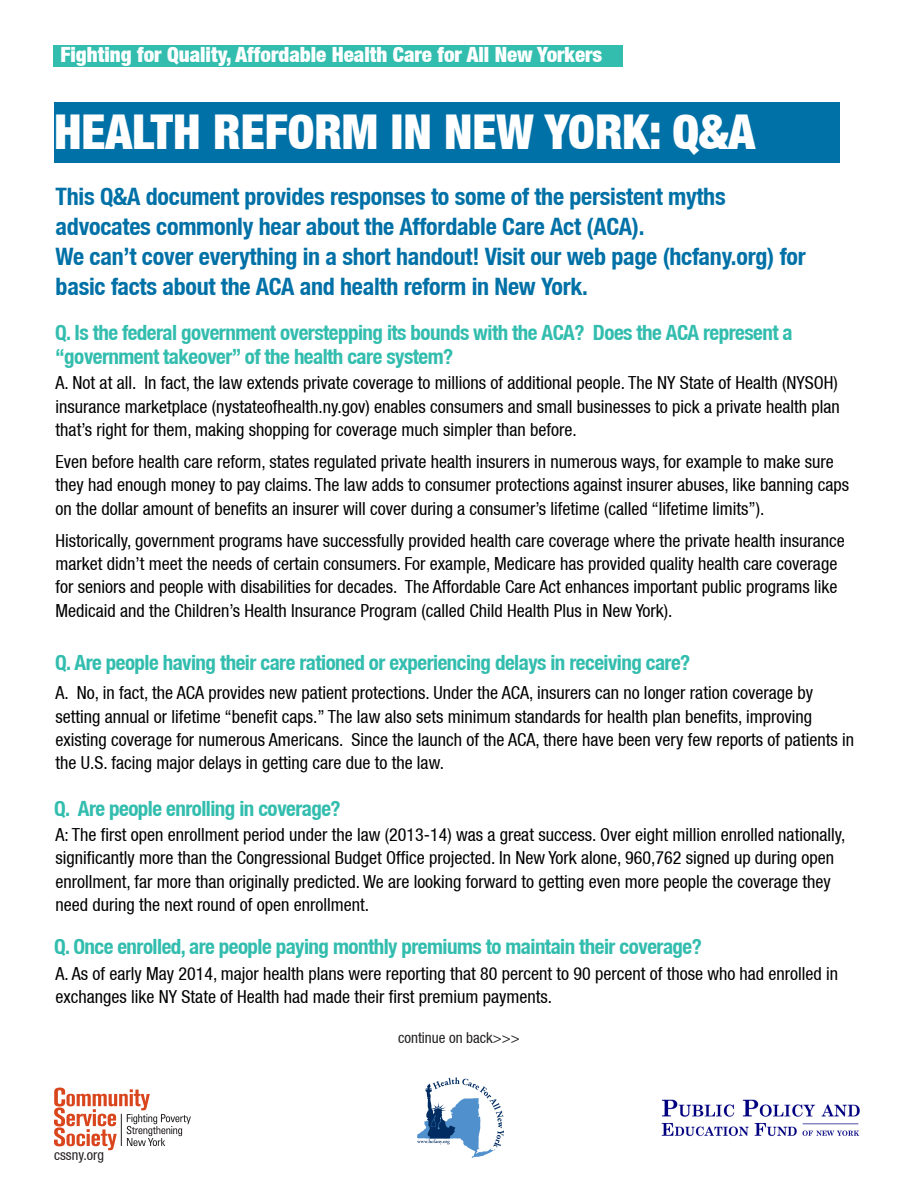
<style>
.page{position:relative;width:918px;height:1188px;background:#fff}
.page>*{position:absolute;margin:0;border:0;box-sizing:border-box;transform-origin:0 0}
.t1{font:900 condensed 48px "Helvetica Neue LT";color:#fff}
.t2{font:700 condensed 24px/30px "Helvetica Neue LT";letter-spacing:-.01em;color:#0071a7}
.t3{font:700 condensed 21px/24px "Helvetica Neue LT";letter-spacing:-.025em;color:#32bdae}
.t4{font:900 condensed 21px "Helvetica Neue LT";color:#fff}
.helv_cond_12_14_4{font:condensed 18px/23.2px "Helvetica Neue LT";color:#000}
.helv_cond_12_14_4-2{font:condensed 15px "Helvetica Neue LT";color:#231f20}
.t5{font:condensed 14.25px "Helvetica Neue LT";color:#231f20}
</style>
<div class="page">
<svg style="left:54px;top:1088px;width:137px;height:62px"></svg>
<hr style="left:121px;top:1114px;width:1px;height:32px;background:#231f20">
<div style="left:54px;top:45px;width:569px;height:22px;background:#32bdae"></div>
<div style="left:54px;top:102px;width:785px;height:61px;background:#0071a7"></div>
<svg style="left:417px;top:1077px;width:87px;height:81px"></svg>
<img style="left:661px;top:1099px;width:199px;height:38px">
<p class="t4" style="left:60px;top:42px;width:543px">Fighting for Quality, Affordable Health Care for All New Yorkers</p>
<p class="t1" style="left:54px;top:102px;width:703px">HEALTH REFORM IN NEW YORK: Q&amp;A</p>
<p class="t2" style="left:56px;top:181px;width:672px">This Q&amp;A document provides responses to some of the persistent myths advocates commonly hear about the Affordable Care Act (ACA).</p>
<p class="t2" style="left:56px;top:241px;width:752px">We can’t cover everything in a short handout! Visit our web page (hcfany.org) for basic facts about the ACA and health reform in New York.</p>
<p class="t3" style="left:55px;top:320px;width:739px">Q. Is the federal government overstepping its bounds with the ACA? Does the ACA represent a “government takeover” of the health care system?</p>
<p class="helv_cond_12_14_4" style="left:56px;top:371px;width:786px;text-align:justify">A. Not at all. In fact, the law extends private coverage to millions of additional people. The NY State of Health (NYSOH) insurance marketplace (nystateofhealth.ny.gov) enables consumers and small businesses to pick a private health plan that’s right for them, making shopping for coverage much simpler than before.</p>
<p class="helv_cond_12_14_4" style="left:56px;top:450px;width:795px">Even before health care reform, states regulated private health insurers in numerous ways, for example to make sure they had enough money to pay claims. The law adds to consumer protections against insurer abuses, like banning caps on the dollar amount of benefits an insurer will cover during a consumer’s lifetime (called “lifetime limits”).</p>
<p class="helv_cond_12_14_4" style="left:56px;top:529px;width:791px">Historically, government programs have successfully provided health care coverage where the private health insurance market didn’t meet the needs of certain consumers. For example, Medicare has provided quality health care coverage for seniors and people with disabilities for decades. The Affordable Care Act enhances important public programs like Medicaid and the Children’s Health Insurance Program (called Child Health Plus in New York).</p>
<p class="t3" style="left:55px;top:651px;width:637px">Q. Are people having their care rationed or experiencing delays in receiving care?</p>
<p class="helv_cond_12_14_4" style="left:56px;top:681px;width:800px">A. No, in fact, the ACA provides new patient protections. Under the ACA, insurers can no longer ration coverage by setting annual or lifetime “benefit caps.” The law also sets minimum standards for health plan benefits, improving existing coverage for numerous Americans. Since the launch of the ACA, there have been very few reports of patients in the U.S. facing major delays in getting care due to the law.</p>
<p class="t3" style="left:54px;top:796px;width:288px">Q. Are people enrolling in coverage?</p>
<p class="helv_cond_12_14_4" style="left:56px;top:823px;width:791px">A: The first open enrollment period under the law (2013-14) was a great success. Over eight million enrolled nationally, significantly more than the Congressional Budget Office projected. In New York alone, 960,762 signed up during open enrollment, far more than originally predicted. We are looking forward to getting even more people the coverage they need during the next round of open enrollment.</p>
<p class="t3" style="left:54px;top:934px;width:649px">Q. Once enrolled, are people paying monthly premiums to maintain their coverage?</p>
<p class="helv_cond_12_14_4" style="left:56px;top:962px;width:784px">A. As of early May 2014, major health plans were reporting that 80 percent to 90 percent of those who had enrolled in exchanges like NY State of Health had made their first premium payments.</p>
<p class="helv_cond_12_14_4-2" style="left:398px;top:1029px;width:123px">continue on back&gt;&gt;&gt;</p>
<p class="t5" style="left:54px;top:1146px;width:51px">cssny.org</p>
</div>
